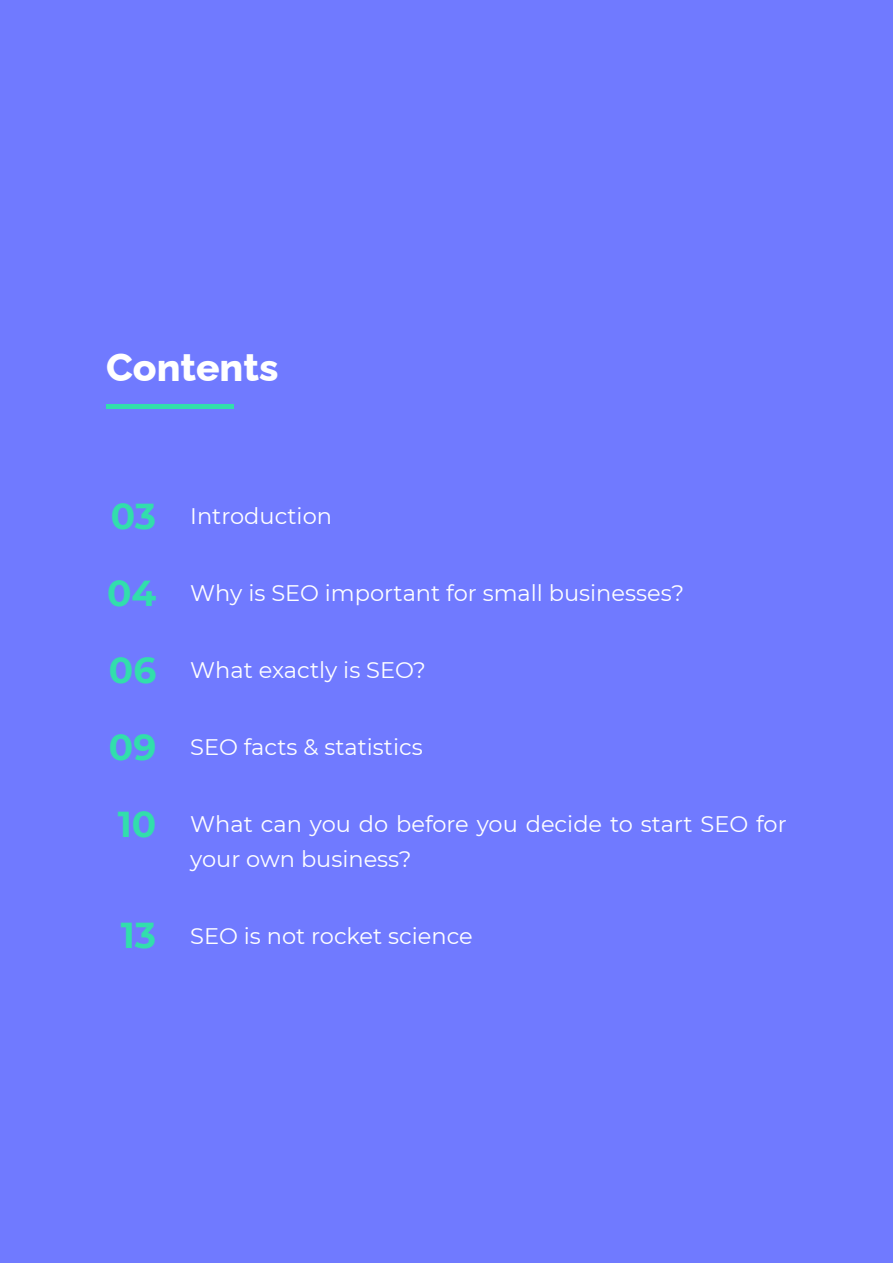
<style>
.page{position:relative;width:893px;height:1263px;background:#707aff}
.page>*{position:absolute;margin:0;border:0;box-sizing:border-box;transform-origin:0 0}
.t1{font:800 39px "Raleway";color:#fff}
.t2{font:700 36px/76.9px "Montserrat";color:#32deac;text-align:justify}
.t3{font:22.5px/34.5px "Montserrat";color:#fff}
</style>
<div class="page">
<div style="left:106px;top:404px;width:128px;height:5px;background:#32deac"></div>
<h1 class="t1" style="left:106px;top:336px;width:174px">Contents</h1>
<h2 class="t2" style="left:107px;top:475px;width:51px">03<br>04<br>06<br>09<br>10</h2>
<h2 class="t2" style="left:121px;top:895px;width:37px">13</h2>
<p class="t3" style="left:190px;top:498px;width:143px">Introduction</p>
<p class="t3" style="left:190px;top:575px;width:495px">Why is SEO important for small businesses?</p>
<p class="t3" style="left:190px;top:652px;width:237px">What exactly is SEO?</p>
<p class="t3" style="left:190px;top:729px;width:234px">SEO facts &amp; statistics</p>
<p class="t3" style="left:190px;top:806px;width:598px">What can you do before you decide to start SEO for your own business?</p>
<p class="t3" style="left:190px;top:918px;width:284px">SEO is not rocket science</p>
</div>
